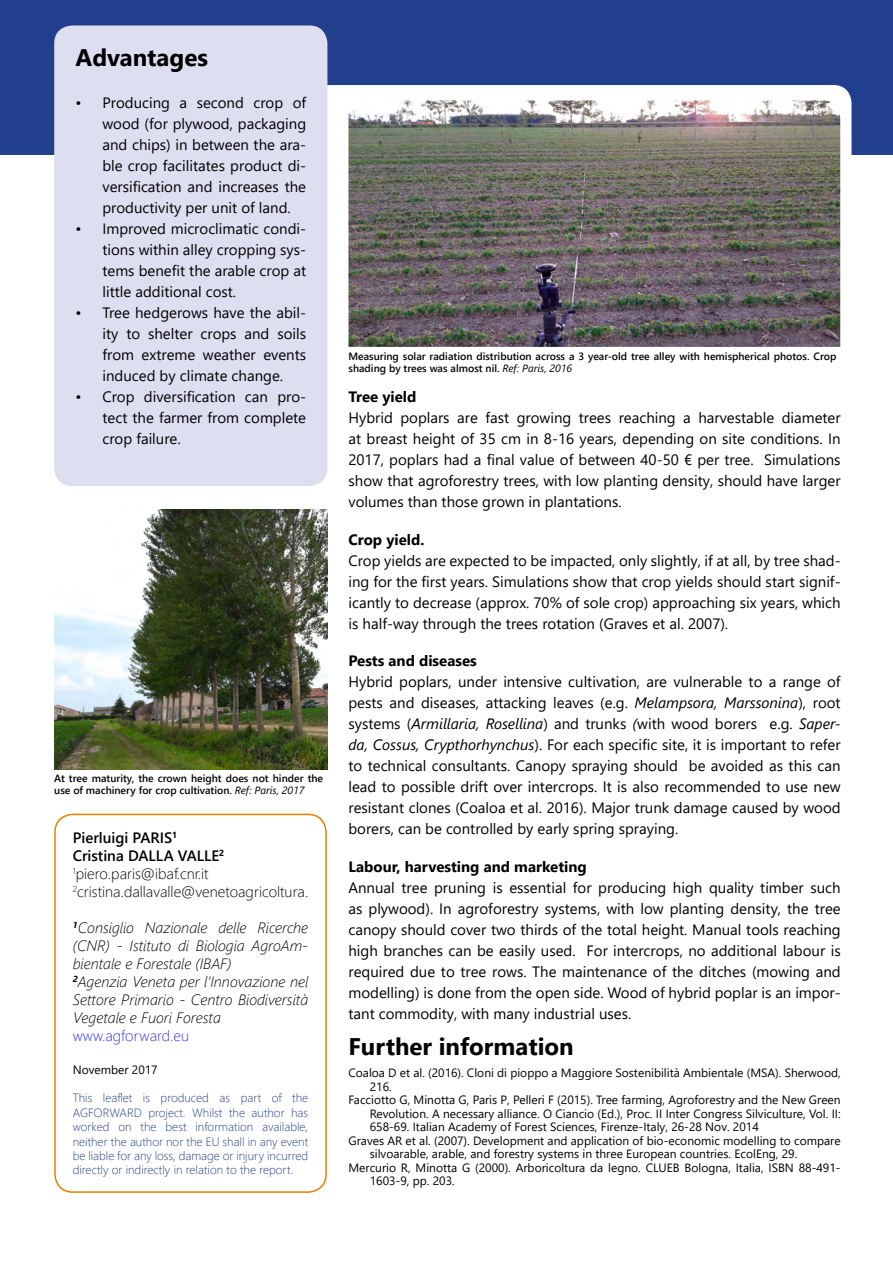
<style>
.page{position:relative;width:893px;height:1263px;background:#fff}
.page>*{position:absolute;margin:0;border:0;box-sizing:border-box;transform-origin:0 0}
.t1{font:700 24px "Segoe UI";color:#000}
.t2{font:15px/21px "Segoe UI";color:#000;text-align:justify}
.t3{font:italic 300 15px/18px "Segoe UI";color:#000}
.t4{font:300 15px/18px "Segoe UI";color:#000}
.t5{font:700 15px "Segoe UI";color:#000}
.t6{font:300 15px "Segoe UI";color:#33f}
.t7{font:12px "Segoe UI";color:#000}
.t8{font:300 12px/14.4px "Segoe UI";color:#223f8e;text-align:justify}
.t9{font:600 10.5px/12px "Segoe UI";color:#000}
.s1{font-weight:400;font-style:italic}
.s2{font-style:italic}
.s3{font-weight:600}
</style>
<div class="page">
<div style="left:0;top:0;width:893px;height:154px;background:#223f8e"></div>
<div style="left:54px;top:814px;width:273px;height:379px;border:2px solid #ef7c00;border-radius:18px"></div>
<div style="left:271px;top:85px;width:580px;height:137px;background:#fff;border-radius:18px"></div>
<div style="left:54px;top:25px;width:273px;height:461px;background:#dddeef;border-radius:18px"></div>
<img style="left:348px;top:100px;width:492px;height:247px">
<img style="left:54px;top:510px;width:273px;height:260px">
<h1 class="t1" style="left:75px;top:38px;width:134px">Advantages</h1>
<p class="t2" style="left:102px;top:90px;width:205px;text-indent:-27px">• Producing a second crop of wood (for plywood, packaging and chips) in between the ara&shy;ble crop facilitates product di&shy;versification and increases the productivity per unit of land.</p>
<p class="t2" style="left:102px;top:216px;width:205px;text-indent:-27px">• Improved microclimatic condi&shy;tions within alley cropping sys&shy;tems benefit the arable crop at little additional cost.</p>
<p class="t2" style="left:102px;top:300px;width:205px;text-indent:-27px">• Tree hedgerows have the abil&shy;ity to shelter crops and soils from extreme weather events induced by climate change.</p>
<p class="t2" style="left:102px;top:384px;width:205px;text-indent:-27px">• Crop diversification can pro&shy;tect the farmer from complete crop failure.</p>
<p class="t5" style="left:348px;top:385px;width:69px">Tree yield</p>
<p class="t9" style="left:348px;top:350px;width:489px">Measuring solar radiation distribution across a 3 year-old tree alley with hemispherical photos. Crop shading by trees was almost nil. <span class="s1">Ref: Paris, 2016</span></p>
<p class="t2" style="left:348px;top:406px;width:494px">Hybrid poplars are fast growing trees reaching a harvestable diameter at breast height of 35 cm in 8-16 years, depending on site conditions. In 2017, poplars had a final value of between 40-50 € per tree. Simulations show that agroforestry trees, with low planting density, should have larger volumes than those grown in plantations.</p>
<p class="t5" style="left:348px;top:527px;width:77px">Crop yield.</p>
<p class="t2" style="left:348px;top:548px;width:494px">Crop yields are expected to be impacted, only slightly, if at all, by tree shad&shy;ing for the first years. Simulations show that crop yields should start signif&shy;icantly to decrease (approx. 70% of sole crop) approaching six years, which is half-way through the trees rotation (Graves et al. 2007).</p>
<p class="t5" style="left:348px;top:649px;width:130px">Pests and diseases</p>
<p class="t2" style="left:348px;top:670px;width:494px">Hybrid poplars, under intensive cultivation, are vulnerable to a range of pests and diseases, attacking leaves (e.g. <span class="s2">Melampsora, Marssonina</span>), root systems (<span class="s2">Armillaria, Rosellina</span>) and trunks <span class="s2">(</span>with wood borers e.g. <span class="s2">Saper&shy;da, Cossus, Crypthorhynchus</span>). For each specific site, it is important to refer to technical consultants. Canopy spraying should be avoided as this can lead to possible drift over intercrops. It is also recommended to use new resistant clones (Coaloa et al. 2016). Major trunk damage caused by wood borers, can be controlled by early spring spraying.</p>
<p class="t5" style="left:348px;top:854px;width:240px">Labour, harvesting and marketing</p>
<p class="t2" style="left:348px;top:875px;width:494px">Annual tree pruning is essential for producing high quality timber such as plywood). In agroforestry systems, with low planting density, the tree canopy should cover two thirds of the total height. Manual tools reaching high branches can be easily used. For intercrops, no additional labour is required due to tree rows. The maintenance of the ditches (mowing and modelling) is done from the open side. Wood of hybrid poplar is an impor&shy;tant commodity, with many industrial uses.</p>
<p class="t9" style="left:54px;top:772px;width:270px">At tree maturity, the crown height does not hinder the use of machinery for crop cultivation. <span class="s1">Ref: Paris, 2017</span></p>
<p class="t4" style="left:73px;top:828px;width:237px"><span class="s3">Pierluigi PARIS</span><sup>1<br></sup><span class="s3">Cristina DALLA VALLE</span><sup>2<br></sup><sup>1</sup>piero.paris@ibaf.cnr.it<br><sup>2</sup>cristina.dallavalle@venetoagricoltura.</p>
<p class="t3" style="left:73px;top:918px;width:237px"><sup>1</sup>Consiglio Nazionale delle Ricerche (CNR) - Istituto di Biologia AgroAm&shy;bientale e Forestale (IBAF)<br><sup>2</sup>Agenzia Veneta per l’Innovazione nel Settore Primario - Centro Biodiversità Vegetale e Fuori Foresta</p>
<p class="t6" style="left:73px;top:1024px;width:118px">www.agforward.eu</p>
<p class="t7" style="left:73px;top:1059px;width:87px">November 2017</p>
<p class="t8" style="left:73px;top:1090px;width:237px">This leaflet is produced as part of the AGFORWARD project. Whilst the author has worked on the best information available, neither the author nor the EU shall in any event be liable for any loss, damage or injury incurred directly or indirectly in relation to the report.</p>
<h1 class="t1" style="left:348px;top:1027px;width:227px">Further information</h1>
<p class="t7" style="left:348px;top:1063px;width:494px">Coaloa D et al. (2016). Cloni di pioppo a Maggiore Sostenibilità Ambientale (MSA). Sherwood,</p>
<p class="t7" style="left:370px;top:1077px;width:24px">216.</p>
<p class="t7" style="left:348px;top:1090px;width:494px">Facciotto G, Minotta G, Paris P, Pelleri F (2015). Tree farming, Agroforestry and the New Green</p>
<p class="t7" style="left:370px;top:1104px;width:472px">Revolution. A necessary alliance. O Ciancio (Ed.), Proc. II Inter Congress Silviculture, Vol. II:</p>
<p class="t7" style="left:370px;top:1117px;width:391px">658-69. Italian Academy of Forest Sciences, Firenze-Italy, 26-28 Nov. 2014</p>
<p class="t7" style="left:348px;top:1131px;width:494px">Graves AR et al. (2007). Development and application of bio-economic modelling to compare</p>
<p class="t7" style="left:370px;top:1144px;width:429px">silvoarable, arable, and forestry systems in three European countries. EcolEng, 29.</p>
<p class="t7" style="left:348px;top:1158px;width:494px">Mercurio R, Minotta G (2000). Arboricoltura da legno. CLUEB Bologna, Italia, ISBN 88-491-</p>
<p class="t7" style="left:370px;top:1171px;width:87px">1603-9, pp. 203.</p>
</div>
